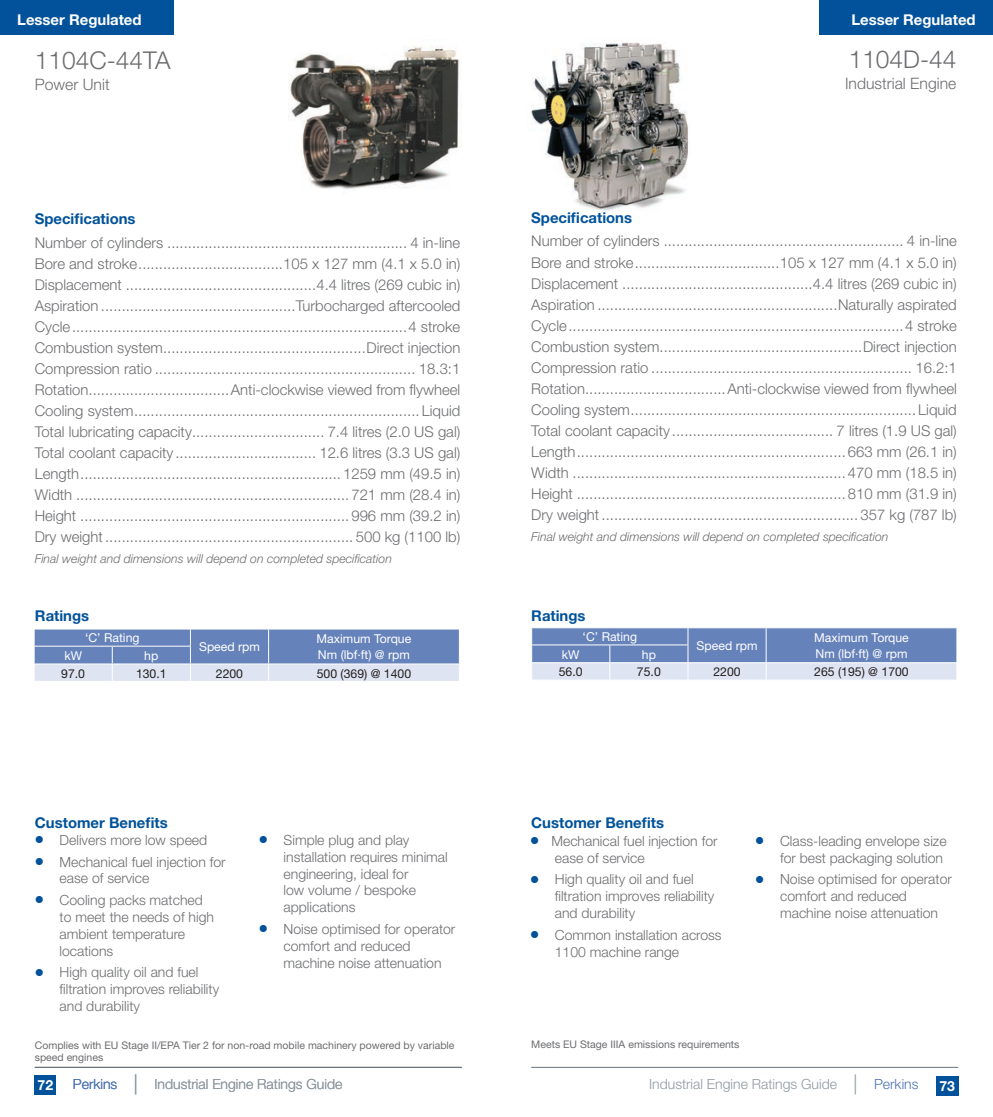
<style>
.page{position:relative;width:993px;height:1117px;background:#fff}
.page>*{position:absolute;margin:0;border:0;box-sizing:border-box;transform-origin:0 0}
.t1{font:300 24.5px "Helvetica Neue";color:#6c6d70}
.t2{font:300 15.75px "Helvetica Neue";color:#6c6d70}
.t3{font:300 14.88px/21px "Helvetica Neue";color:#6c6d70;text-align:justify}
.t4{font:700 14.88px "Helvetica Neue";color:#01529a}
.t5{font:700 14.88px "Helvetica Neue";color:#fff}
.t6{font:300 14px/16.8px "Helvetica Neue";color:#6c6d70}
.t7{font:300 14px "Helvetica Neue";color:#8e99a0}
.t8{font:300 14px "Helvetica Neue";color:#4d74b2}
.t9{font:700 14px "Helvetica Neue";color:#fff}
.t10{font:italic 300 12.25px "Helvetica Neue";color:#6c6d70}
.t11{font:12.25px/15.8px "Helvetica Neue";color:#fff}
.t12{font:12.25px "Helvetica Neue";color:#231f20}
.t13{font:10.5px/12.6px "Helvetica Neue";color:#6c6d70}
.s1{color:#01529a}
.s2{font-weight:100;font-size:26.95px;color:#8e99a0}
.s3{font-weight:100;font-size:26.95px}
.s4{color:#4d74b2}
</style>
<div class="page">
<hr style="left:531px;top:1066px;width:426px;height:1px;background:#687379">
<div style="left:935px;top:1075px;width:22px;height:20px;background:#01529a"></div>
<hr style="left:35px;top:1066px;width:426px;height:1px;background:#687379">
<div style="left:35px;top:1074px;width:21px;height:20px;background:#01529a"></div>
<img style="left:289px;top:46px;width:171px;height:143px">
<img style="left:531px;top:42px;width:158px;height:170px">
<div style="left:819px;top:0;width:173px;height:35px;background:#01529a"></div>
<div style="left:0;top:0;width:174px;height:35px;background:#01529a"></div>
<svg style="left:34px;top:629px;width:426px;height:51px;background:#90a5cd"></svg>
<svg style="left:531px;top:627px;width:426px;height:52px;background:#92a7ce"></svg>
<p class="t5" style="left:17px;top:10px;width:49px">Lesser</p>
<p class="t5" style="left:19px;top:10px;width:122px">Highly Regulated</p>
<p class="t5" style="left:851px;top:10px;width:126px">Lesser Regulated</p>
<h1 class="t1" style="left:35px;top:45px;width:137px">1104C-44TA</h1>
<p class="t2" style="left:35px;top:75px;width:76px">Power Unit</p>
<h1 class="t1" style="left:848px;top:45px;width:109px">1104D-44</h1>
<p class="t2" style="left:844px;top:74px;width:113px">Industrial Engine</p>
<p class="t4" style="left:35px;top:210px;width:102px">Specifications</p>
<p class="t3" style="left:35px;top:231px;width:427px">Number of cylinders .......................................................... 4 in-line Bore and stroke...................................105 x 127 mm (4.1 x 5.0 in)<br>Displacement ..............................................4.4 litres (269 cubic in)<br>Aspiration ...............................................Turbocharged aftercooled Cycle.................................................................................4 stroke Combustion system.................................................Direct injection Compression ratio ............................................................... 18.3:1<br>Rotation..................................Anti-clockwise viewed from flywheel Cooling system..................................................................... Liquid Total lubricating capacity................................ 7.4 litres (2.0 US gal)<br>Total coolant capacity .................................. 12.6 litres (3.3 US gal)<br>Length............................................................... 1259 mm (49.5 in)<br>Width .................................................................. 721 mm (28.4 in)<br>Height ................................................................. 996 mm (39.2 in)<br>Dry weight ............................................................ 500 kg (1100 lb)</p>
<p class="t10" style="left:35px;top:551px;width:358px">Final weight and dimensions will depend on completed specification</p>
<p class="t4" style="left:531px;top:208px;width:102px">Specifications</p>
<p class="t3" style="left:531px;top:230px;width:427px">Number of cylinders .......................................................... 4 in-line Bore and stroke...................................105 x 127 mm (4.1 x 5.0 in)<br>Displacement ..............................................4.4 litres (269 cubic in)<br>Aspiration ..........................................................Naturally aspirated Cycle.................................................................................4 stroke Combustion system.................................................Direct injection Compression ratio ............................................................... 16.2:1<br>Rotation..................................Anti-clockwise viewed from flywheel Cooling system..................................................................... Liquid Total coolant capacity ....................................... 7 litres (1.9 US gal)<br>Length................................................................. 663 mm (26.1 in)<br>Width .................................................................. 470 mm (18.5 in)<br>Height ................................................................. 810 mm (31.9 in)<br>Dry weight .............................................................. 357 kg (787 lb)</p>
<p class="t10" style="left:531px;top:529px;width:358px">Final weight and dimensions will depend on completed specification</p>
<p class="t4" style="left:35px;top:606px;width:56px">Ratings</p>
<p class="t4" style="left:531px;top:606px;width:56px">Ratings</p>
<p class="t11" style="left:85px;top:630px;width:56px">‘C’ Rating</p>
<p class="t11" style="left:199px;top:638px;width:62px">Speed rpm</p>
<p class="t11" style="left:316px;top:631px;width:96px">Maximum Torque<br>Nm (lbf.ft) @ rpm</p>
<p class="t11" style="left:64px;top:647px;width:19px">kW</p>
<p class="t11" style="left:144px;top:647px;width:16px">hp</p>
<p class="t12" style="left:61px;top:665px;width:25px">97.0</p>
<p class="t12" style="left:136px;top:665px;width:32px">130.1</p>
<p class="t12" style="left:216px;top:665px;width:29px">2200</p>
<p class="t12" style="left:316px;top:665px;width:96px">500 (369) @ 1400</p>
<p class="t11" style="left:582px;top:628px;width:56px">‘C’ Rating</p>
<p class="t11" style="left:696px;top:637px;width:62px">Speed rpm</p>
<p class="t11" style="left:813px;top:629px;width:96px">Maximum Torque<br>Nm (lbf.ft) @ rpm</p>
<p class="t11" style="left:561px;top:646px;width:19px">kW</p>
<p class="t11" style="left:641px;top:646px;width:16px">hp</p>
<p class="t12" style="left:558px;top:664px;width:25px">56.0</p>
<p class="t12" style="left:636px;top:664px;width:25px">75.0</p>
<p class="t12" style="left:713px;top:664px;width:29px">2200</p>
<p class="t12" style="left:814px;top:664px;width:96px">265 (195) @ 1700</p>
<p class="t4" style="left:35px;top:813px;width:134px">Customer Benefits</p>
<p class="t4" style="left:531px;top:813px;width:134px">Customer Benefits</p>
<p class="t6" style="left:35px;top:831px;width:174px"><span class="s1">●</span> Delivers more low speed</p>
<p class="t6" style="left:60px;top:852px;width:167px;text-indent:-25px"><span class="s1">●</span> Mechanical fuel injection for ease of service</p>
<p class="t6" style="left:60px;top:891px;width:156px;text-indent:-25px"><span class="s1">●</span> Cooling packs matched to meet the needs of high ambient temperature locations</p>
<p class="t6" style="left:60px;top:963px;width:161px;text-indent:-25px"><span class="s1">●</span> High quality oil and fuel filtration improves reliability and durability</p>
<p class="t6" style="left:283px;top:831px;width:166px;text-indent:-25px"><span class="s1">●</span> Simple plug and play installation requires minimal engineering, ideal for<br>low volume / bespoke applications</p>
<p class="t6" style="left:283px;top:920px;width:173px;text-indent:-25px"><span class="s1">●</span> Noise optimised for operator comfort and reduced machine noise attenuation</p>
<p class="t6" style="left:554px;top:832px;width:164px;text-indent:-25px"><span class="s1">●</span> Mechanical fuel injection for ease of service</p>
<p class="t6" style="left:554px;top:870px;width:161px;text-indent:-25px"><span class="s1">●</span> High quality oil and fuel filtration improves reliability and durability</p>
<p class="t6" style="left:554px;top:925px;width:168px;text-indent:-25px"><span class="s1">●</span> Common installation across<br>1100 machine range</p>
<p class="t6" style="left:755px;top:832px;width:193px;text-align:right"><span class="s1">●</span> Class-leading envelope size for best packaging solution</p>
<p class="t6" style="left:779px;top:870px;width:173px;text-indent:-25px"><span class="s1">●</span> Noise optimised for operator comfort and reduced machine noise attenuation</p>
<p class="t13" style="left:35px;top:1038px;width:421px">Complies with EU Stage II/EPA Tier 2 for non-road mobile machinery powered by variable speed engines</p>
<p class="t13" style="left:531px;top:1037px;width:210px">Meets EU Stage IIIA emissions requirements</p>
<p class="t9" style="left:38px;top:1076px;width:17px">72</p>
<p class="t8" style="left:73px;top:1075px;width:67px">Perkins <span class="s2">|</span></p>
<p class="t7" style="left:154px;top:1075px;width:189px">Industrial Engine Ratings Guide</p>
<p class="t7" style="left:649px;top:1075px;width:271px">Industrial Engine Ratings Guide <span class="s3">|</span> <span class="s4">Perkins</span></p>
<p class="t9" style="left:939px;top:1076px;width:17px">73</p>
</div>
